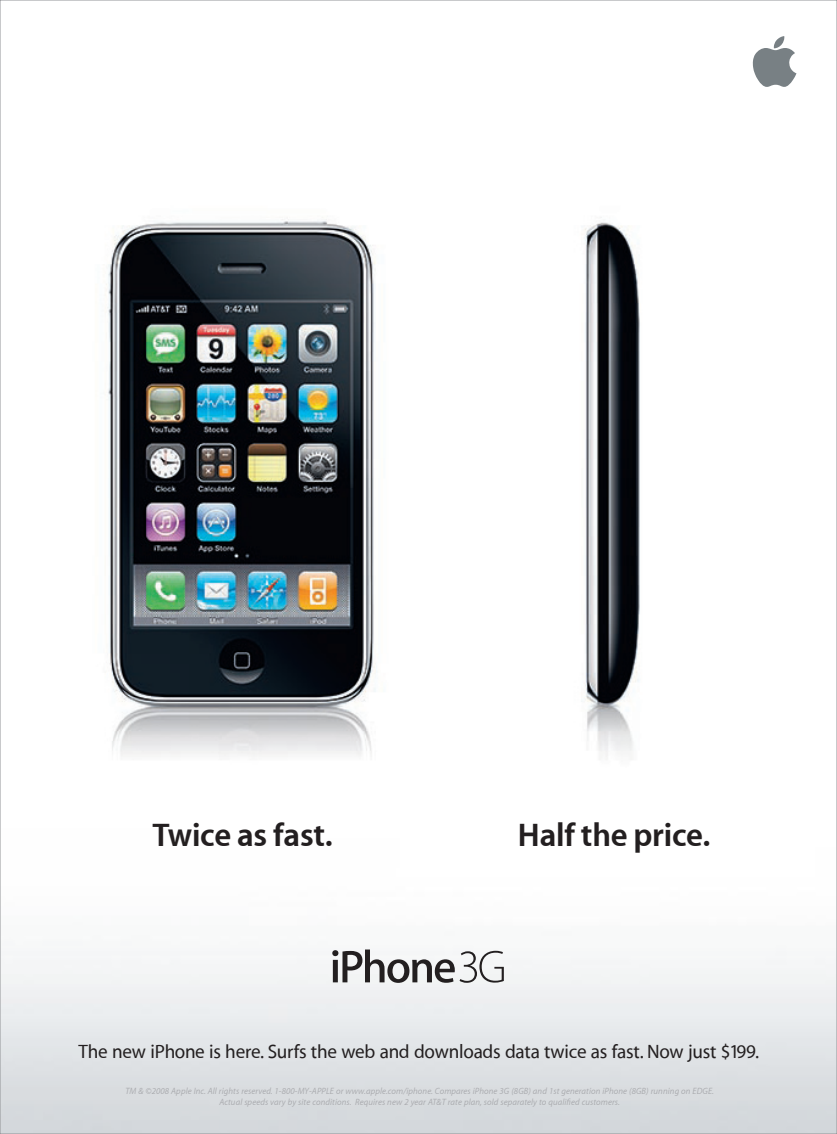
<style>
.page{position:relative;width:837px;height:1134px;background:#fff}
.page>*{position:absolute;margin:0;border:0;box-sizing:border-box;transform-origin:0 0}
.t1{font:700 33px "Myriad Set";letter-spacing:-.005em;color:#231f20}
.t2{font:500 19.5px "Myriad Set";letter-spacing:-.01em;color:#231f20}
.t3{font:italic 9px/10.8px "Myriad Set Text";letter-spacing:.01em;color:#a8a9ad;text-align:center}
</style>
<div class="page">
<img style="left:2px;top:217px;width:833px;height:915px">
<svg style="left:332px;top:950px;width:172px;height:33px"></svg>
<svg style="left:753px;top:36px;width:44px;height:51px"></svg>
<h1 class="t1" style="left:152px;top:814px;width:182px">Twice as fast.</h1>
<h1 class="t1" style="left:518px;top:814px;width:194px">Half the price.</h1>
<h2 class="t2" style="left:79px;top:1039px;width:682px">The new iPhone is here. Surfs the web and downloads data twice as fast. Now just $199.</h2>
<p class="t3" style="left:125px;top:1086px;width:590px">TM &amp; ©2008 Apple Inc. All rights reserved. 1-800-MY-APPLE or www.apple.com/iphone. Compares iPhone 3G (8GB) and 1st generation iPhone (8GB) running on EDGE.<br>Actual speeds vary by site conditions. Requires new 2 year AT&amp;T rate plan, sold separately to qualified customers.</p>
</div>
